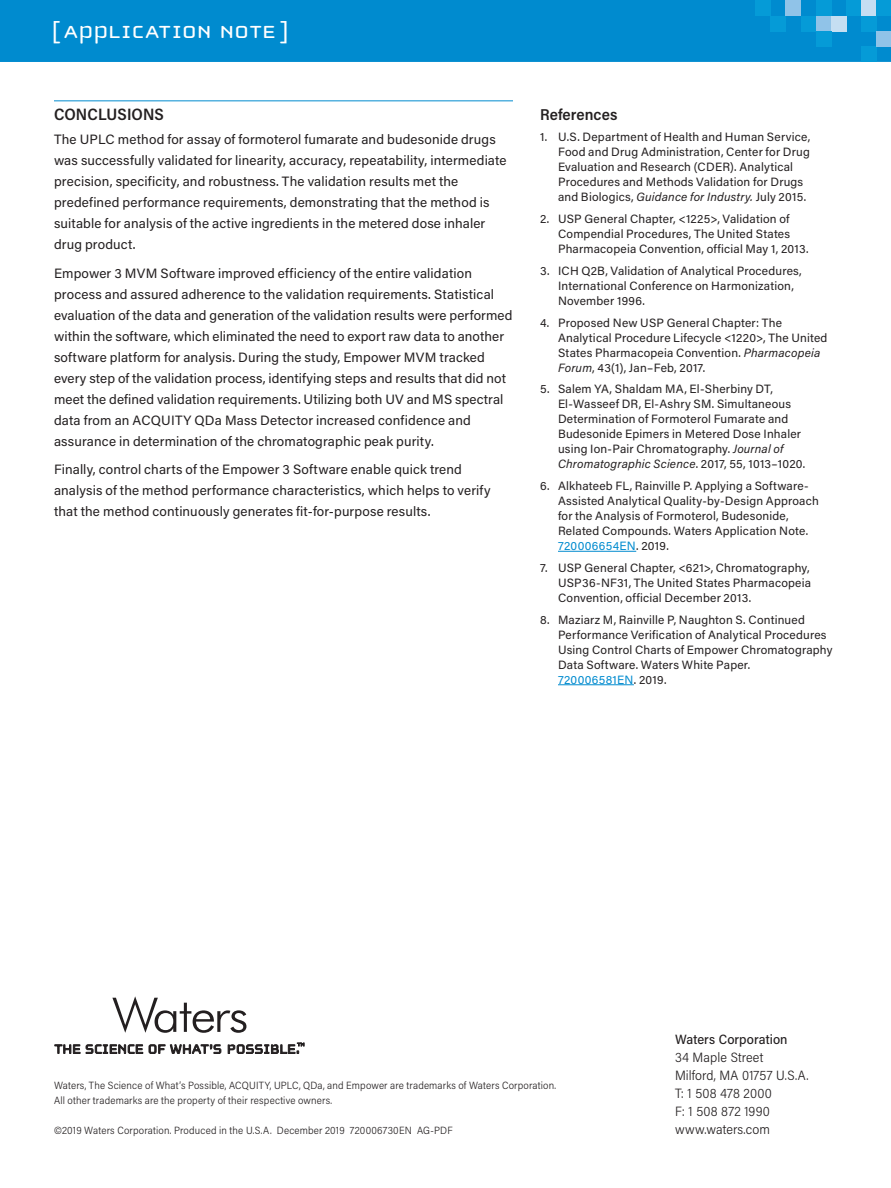
<style>
.page{position:relative;width:891px;height:1188px;background:#fff}
.page>*{position:absolute;margin:0;border:0;box-sizing:border-box;transform-origin:0 0}
.t1{font:25.5px "Cholla Unicase";letter-spacing:.01em;color:#fff;scale:1.1 1}
.t2{font:600 16.5px "Acumin Pro Semi Cond";letter-spacing:.005em;color:#231f20}
.t3{font:600 15.75px "Acumin Pro Semi Cond";letter-spacing:.005em;color:#231f20}
.t4{font:13.5px/21px "Acumin Pro";letter-spacing:.01em;color:#231f20}
.t5{font:300 13.5px/18px "Acumin Pro Semi Cond";letter-spacing:.01em;color:#231f20}
.t6{font:500 13.5px "Acumin Pro Semi Cond";letter-spacing:.005em;color:#231f20}
.t7{font:12px/15px "Acumin Pro";letter-spacing:.015em;color:#231f20}
.t8{font:300 10.5px/15px "Acumin Pro Semi Cond";letter-spacing:.015em;color:#231f20}
.s1{font-style:italic}
.s2{color:#008bcf}
</style>
<div class="page">
<div style="left:0;top:0;width:891px;height:62px;background:#008bcf"></div>
<svg style="left:55px;top:1044px;width:88px;height:10px"></svg>
<svg style="left:149px;top:1044px;width:72px;height:10px"></svg>
<svg style="left:228px;top:1043px;width:76px;height:11px"></svg>
<svg style="left:112px;top:996px;width:134px;height:37px"></svg>
<div style="left:755px;top:0;width:15px;height:16px;background:#059bd7"></div>
<div style="left:861px;top:47px;width:15px;height:15px;background:#059bd7"></div>
<div style="left:770px;top:16px;width:16px;height:15px;background:#059bd7"></div>
<div style="left:786px;top:0;width:15px;height:16px;background:#90c3e8"></div>
<div style="left:801px;top:16px;width:15px;height:15px;background:#059bd7"></div>
<div style="left:816px;top:16px;width:16px;height:15px;background:#90c3e8"></div>
<div style="left:832px;top:16px;width:15px;height:15px;background:#c5def2"></div>
<div style="left:816px;top:0;width:16px;height:16px;background:#059bd7"></div>
<div style="left:816px;top:31px;width:16px;height:16px;background:#059bd7"></div>
<div style="left:861px;top:0;width:15px;height:16px;background:#c5def2"></div>
<div style="left:847px;top:0;width:14px;height:16px;background:#059bd7"></div>
<div style="left:876px;top:0;width:15px;height:16px;background:#059bd7"></div>
<div style="left:861px;top:16px;width:15px;height:15px;background:#059bd7"></div>
<div style="left:876px;top:31px;width:15px;height:16px;background:#90c3e8"></div>
<hr style="left:558px;top:551px;width:78px;height:1px;background:#008bcf">
<hr style="left:558px;top:684px;width:76px;height:1px;background:#008bcf">
<hr style="left:54px;top:100px;width:459px;height:1px;background:#008bcf">
<h1 class="t1" style="left:52px;top:19px;width:217px">[ APPLICATION NOTE ]</h1>
<h2 class="t2" style="left:54px;top:103px;width:111px">CONCLUSIONS</h2>
<p class="t4" style="left:54px;top:128px;width:454px">The UPLC method for assay of formoterol fumarate and budesonide drugs was successfully validated for linearity, accuracy, repeatability, intermediate precision, specificity, and robustness. The validation results met the predefined performance requirements, demonstrating that the method is suitable for analysis of the active ingredients in the metered dose inhaler drug product.</p>
<p class="t4" style="left:54px;top:262px;width:460px">Empower 3 MVM Software improved efficiency of the entire validation process and assured adherence to the validation requirements. Statistical evaluation of the data and generation of the validation results were performed within the software, which eliminated the need to export raw data to another software platform for analysis. During the study, Empower MVM tracked every step of the validation process, identifying steps and results that did not meet the defined validation requirements. Utilizing both UV and MS spectral data from an ACQUITY QDa Mass Detector increased confidence and assurance in determination of the chromatographic peak purity.</p>
<p class="t4" style="left:54px;top:458px;width:438px">Finally, control charts of the Empower 3 Software enable quick trend analysis of the method performance characteristics, which helps to verify that the method continuously generates fit-for-purpose results.</p>
<h3 class="t3" style="left:540px;top:103px;width:79px">References</h3>
<p class="t7" style="left:558px;top:129px;width:254px;text-indent:-18px">1. U.S. Department of Health and Human Service, Food and Drug Administration, Center for Drug Evaluation and Research (CDER). Analytical Procedures and Methods Validation for Drugs and Biologics, <span class="s1">Guidance for Industry.</span> July 2015.</p>
<p class="t7" style="left:558px;top:211px;width:252px;text-indent:-18px">2. USP General Chapter, &lt;1225&gt;, Validation of<br>Compendial Procedures, The United States<br>Pharmacopeia Convention, official May 1, 2013.</p>
<p class="t7" style="left:558px;top:263px;width:245px;text-indent:-18px">3. ICH Q2B, Validation of Analytical Procedures,<br>International Conference on Harmonization,<br>November 1996.</p>
<p class="t7" style="left:558px;top:314px;width:271px;text-indent:-18px">4. Proposed New USP General Chapter: The Analytical Procedure Lifecycle &lt;1220&gt;, The United States Pharmacopeia Convention. <span class="s1">Pharmacopeia Forum</span>, 43(1), Jan–Feb, 2017.</p>
<p class="t7" style="left:558px;top:381px;width:249px;text-indent:-18px">5. Salem YA, Shaldam MA, El-Sherbiny DT, El-Wasseef DR, El-Ashry SM. Simultaneous Determination of Formoterol Fumarate and Budesonide Epimers in Metered Dose Inhaler using Ion-Pair Chromatography. <span class="s1">Journal of Chromatographic Science</span>. 2017, 55, 1013–1020.</p>
<p class="t7" style="left:558px;top:478px;width:262px;text-indent:-18px">6. Alkhateeb FL, Rainville P. Applying a Software-Assisted Analytical Quality-by-Design Approach for the Analysis of Formoterol, Budesonide, Related Compounds. Waters Application Note.<br><span class="s2">720006654EN</span>. 2019.</p>
<p class="t7" style="left:558px;top:560px;width:255px;text-align:justify;text-indent:-18px">7. USP General Chapter, &lt;621&gt;, Chromatography, USP36-NF31, The United States Pharmacopeia Convention, official December 2013.</p>
<p class="t7" style="left:558px;top:611px;width:276px;text-indent:-18px">8. Maziarz M, Rainville P, Naughton S. Continued Performance Verification of Analytical Procedures Using Control Charts of Empower Chromatography Data Software. Waters White Paper.<br><span class="s2">720006581EN</span>. 2019.</p>
<p class="t8" style="left:54px;top:1077px;width:504px">Waters, The Science of What’s Possible, ACQUITY, UPLC, QDa, and Empower are trademarks of Waters Corporation.<br>All other trademarks are the property of their respective owners.</p>
<p class="t8" style="left:54px;top:1122px;width:400px">©2019 Waters Corporation. Produced in the U.S.A. December 2019 720006730EN AG-PDF</p>
<p class="t6" style="left:675px;top:1030px;width:114px">Waters Corporation</p>
<p class="t5" style="left:675px;top:1048px;width:135px">34 Maple Street<br>Milford, MA 01757 U.S.A.<br>T: 1 508 478 2000<br>F: 1 508 872 1990 www.waters.com</p>
</div>
